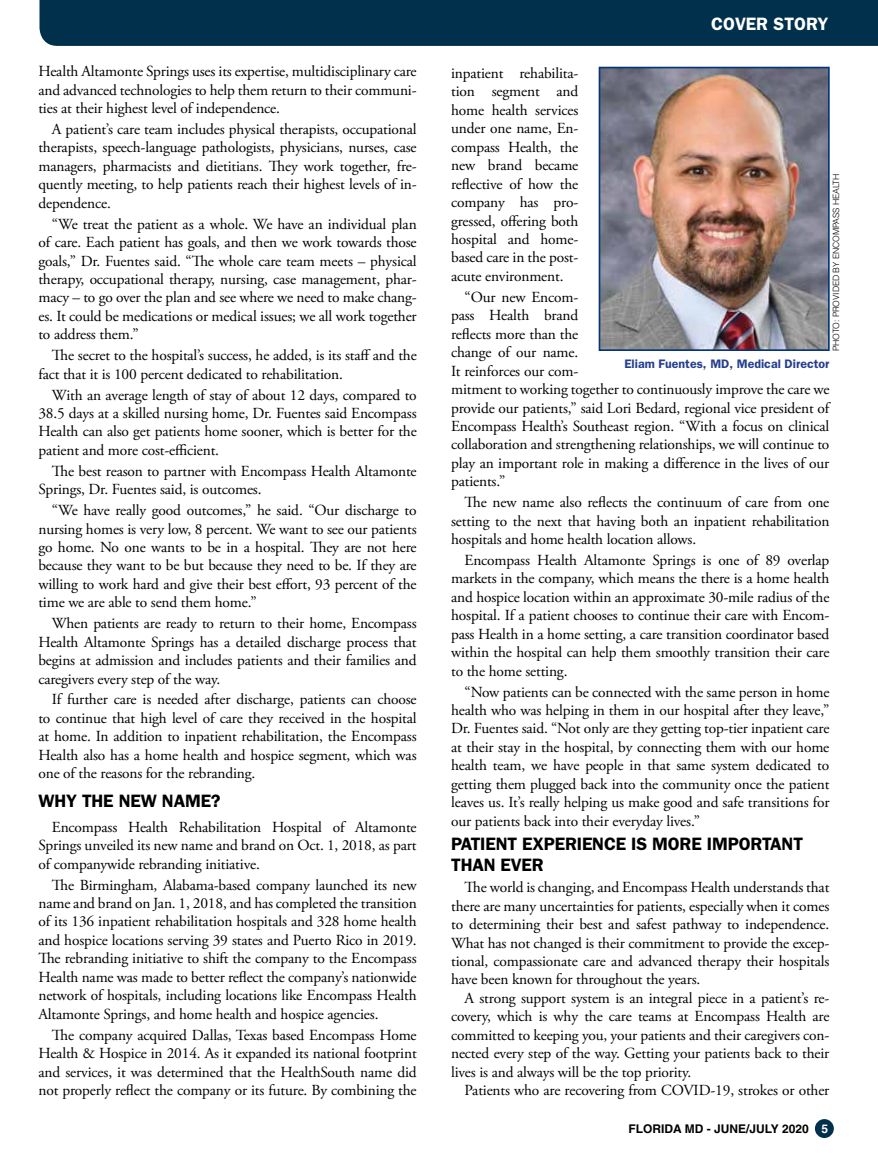
<style>
.page{position:relative;width:878px;height:1161px;background:#fff}
.page>*{position:absolute;margin:0;border:0;box-sizing:border-box;transform-origin:0 0}
.t1{font:600 18px/21.6px "Franklin Gothic";letter-spacing:-.01em;color:#000}
.t2{font:600 18px "Franklin Gothic";color:#fff}
.t3{font:15.3px/18.5px "Adobe Garamond Pro";letter-spacing:-.01em;color:#000;text-align:justify}
.t4{font:600 12.3px "Franklin Gothic";color:#25408f}
.t5{font:700 12px "Helvetica";color:#000}
.t6{font:300 8.7px "Helvetica";letter-spacing:-.01em;color:#000}
.s1{color:#fff}
</style>
<div class="page">
<div style="left:814px;top:1119px;width:19px;height:19px;background:#00304b;border-radius:50%"></div>
<div style="left:39px;top:0;width:839px;height:46px;background:#00304b"></div>
<img style="left:601px;top:70px;width:225px;height:278px">
<div style="left:598px;top:67px;width:231px;height:284px;border:2px solid #06357a"></div>
<p class="t3" style="left:38px;top:63px;width:380px">Health Altamonte Springs uses its expertise, multidisciplinary care and advanced technologies to help them return to their communi&shy;ties at their highest level of independence.</p>
<p class="t3" style="left:38px;top:120px;width:380px;text-indent:13px">A patient’s care team includes physical therapists, occupational therapists, speech-language pathologists, physicians, nurses, case managers, pharmacists and dietitians. They work together, fre&shy;quently meeting, to help patients reach their highest levels of in&shy;dependence.</p>
<p class="t3" style="left:38px;top:215px;width:380px;text-indent:13px">“We treat the patient as a whole. We have an individual plan of care. Each patient has goals, and then we work towards those goals,” Dr. Fuentes said. “The whole care team meets – physical therapy, occupational therapy, nursing, case management, phar&shy;macy – to go over the plan and see where we need to make chang&shy;es. It could be medications or medical issues; we all work together to address them.”</p>
<p class="t3" style="left:38px;top:347px;width:380px;text-indent:13px">The secret to the hospital’s success, he added, is its staff and the fact that it is 100 percent dedicated to rehabilitation.</p>
<p class="t3" style="left:38px;top:386px;width:380px;text-indent:13px">With an average length of stay of about 12 days, compared to 38.5 days at a skilled nursing home, Dr. Fuentes said Encompass Health can also get patients home sooner, which is better for the patient and more cost-efficient.</p>
<p class="t3" style="left:38px;top:462px;width:380px;text-indent:13px">The best reason to partner with Encompass Health Altamonte<br>Springs, Dr. Fuentes said, is outcomes.</p>
<p class="t3" style="left:38px;top:502px;width:380px;text-indent:13px">“We have really good outcomes,” he said. “Our discharge to nursing homes is very low, 8 percent. We want to see our patients go home. No one wants to be in a hospital. They are not here because they want to be but because they need to be. If they are willing to work hard and give their best effort, 93 percent of the time we are able to send them home.”</p>
<p class="t3" style="left:38px;top:615px;width:380px;text-indent:13px">When patients are ready to return to their home, Encompass Health Altamonte Springs has a detailed discharge process that begins at admission and includes patients and their families and caregivers every step of the way.</p>
<p class="t3" style="left:38px;top:691px;width:380px;text-indent:13px">If further care is needed after discharge, patients can choose to continue that high level of care they received in the hospital at home. In addition to inpatient rehabilitation, the Encompass Health also has a home health and hospice segment, which was one of the reasons for the rebranding.</p>
<p class="t1" style="left:38px;top:789px;width:184px">WHY THE NEW NAME?</p>
<p class="t3" style="left:38px;top:818px;width:380px;text-indent:13px">Encompass Health Rehabilitation Hospital of Altamonte Springs unveiled its new name and brand on Oct. 1, 2018, as part of companywide rebranding initiative.</p>
<p class="t3" style="left:38px;top:876px;width:380px;text-indent:13px">The Birmingham, Alabama-based company launched its new name and brand on Jan. 1, 2018, and has completed the transition of its 136 inpatient rehabilitation hospitals and 328 home health and hospice locations serving 39 states and Puerto Rico in 2019.<br>The rebranding initiative to shift the company to the Encompass Health name was made to better reflect the company’s nationwide network of hospitals, including locations like Encompass Health Altamonte Springs, and home health and hospice agencies.</p>
<p class="t3" style="left:38px;top:1026px;width:380px;text-indent:13px">The company acquired Dallas, Texas based Encompass Home Health &amp; Hospice in 2014. As it expanded its national footprint and services, it was determined that the HealthSouth name did not properly reflect the company or its future. By combining the</p>
<p class="t2" style="left:711px;top:13px;width:119px">COVER STORY</p>
<p class="t3" style="left:451px;top:64px;width:129px">inpatient rehabilita&shy;tion segment and home health services under one name, En&shy;compass Health, the new brand became reflective of how the company has pro&shy;gressed, offering both hospital and home&shy;based care in the post&shy;acute environment.</p>
<p class="t3" style="left:451px;top:288px;width:380px;text-align:left;text-indent:13px">“Our new Encom-<br>pass Health brand<br>reflects more than the<br>change of our name.<br>It reinforces our com-<br>mitment to working together to continuously improve the care we provide our patients,” said Lori Bedard, regional vice president of Encompass Health’s Southeast region. “With a focus on clinical collaboration and strengthening relationships, we will continue to play an important role in making a difference in the lives of our patients.”</p>
<p class="t3" style="left:451px;top:494px;width:380px;text-indent:13px">The new name also reflects the continuum of care from one setting to the next that having both an inpatient rehabilitation hospitals and home health location allows.</p>
<p class="t3" style="left:451px;top:551px;width:380px;text-indent:13px">Encompass Health Altamonte Springs is one of 89 overlap markets in the company, which means the there is a home health and hospice location within an approximate 30-mile radius of the hospital. If a patient chooses to continue their care with Encom&shy;pass Health in a home setting, a care transition coordinator based within the hospital can help them smoothly transition their care to the home setting.</p>
<p class="t3" style="left:451px;top:683px;width:380px;text-indent:13px">“Now patients can be connected with the same person in home health who was helping in them in our hospital after they leave,” Dr. Fuentes said. “Not only are they getting top-tier inpatient care at their stay in the hospital, by connecting them with our home health team, we have people in that same system dedicated to getting them plugged back into the community once the patient leaves us. It’s really helping us make good and safe transitions for our patients back into their everyday lives.”</p>
<p class="t1" style="left:451px;top:832px;width:353px">PATIENT EXPERIENCE IS MORE IMPORTANT<br>THAN EVER</p>
<p class="t3" style="left:451px;top:879px;width:380px;text-indent:13px">The world is changing, and Encompass Health understands that there are many uncertainties for patients, especially when it comes to determining their best and safest pathway to independence.<br>What has not changed is their commitment to provide the excep&shy;tional, compassionate care and advanced therapy their hospitals have been known for throughout the years.</p>
<p class="t3" style="left:451px;top:989px;width:380px;text-indent:13px">A strong support system is an integral piece in a patient’s re&shy;covery, which is why the care teams at Encompass Health are committed to keeping you, your patients and their caregivers con&shy;nected every step of the way. Getting your patients back to their lives is and always will be the top priority.</p>
<p class="t3" style="left:464px;top:1082px;width:366px">Patients who are recovering from COVID-19, strokes or other</p>
<p class="t6" style="left:830px;top:351px;width:179px;rotate:-90deg">PHOTO: PROVIDED BY ENCOMPASS HEALTH</p>
<p class="t4" style="left:624px;top:357px;width:206px">Eliam Fuentes, MD, Medical Director</p>
<p class="t5" style="left:628px;top:1122px;width:201px">FLORIDA MD - JUNE/JULY 2020 <span class="s1">5</span></p>
</div>
